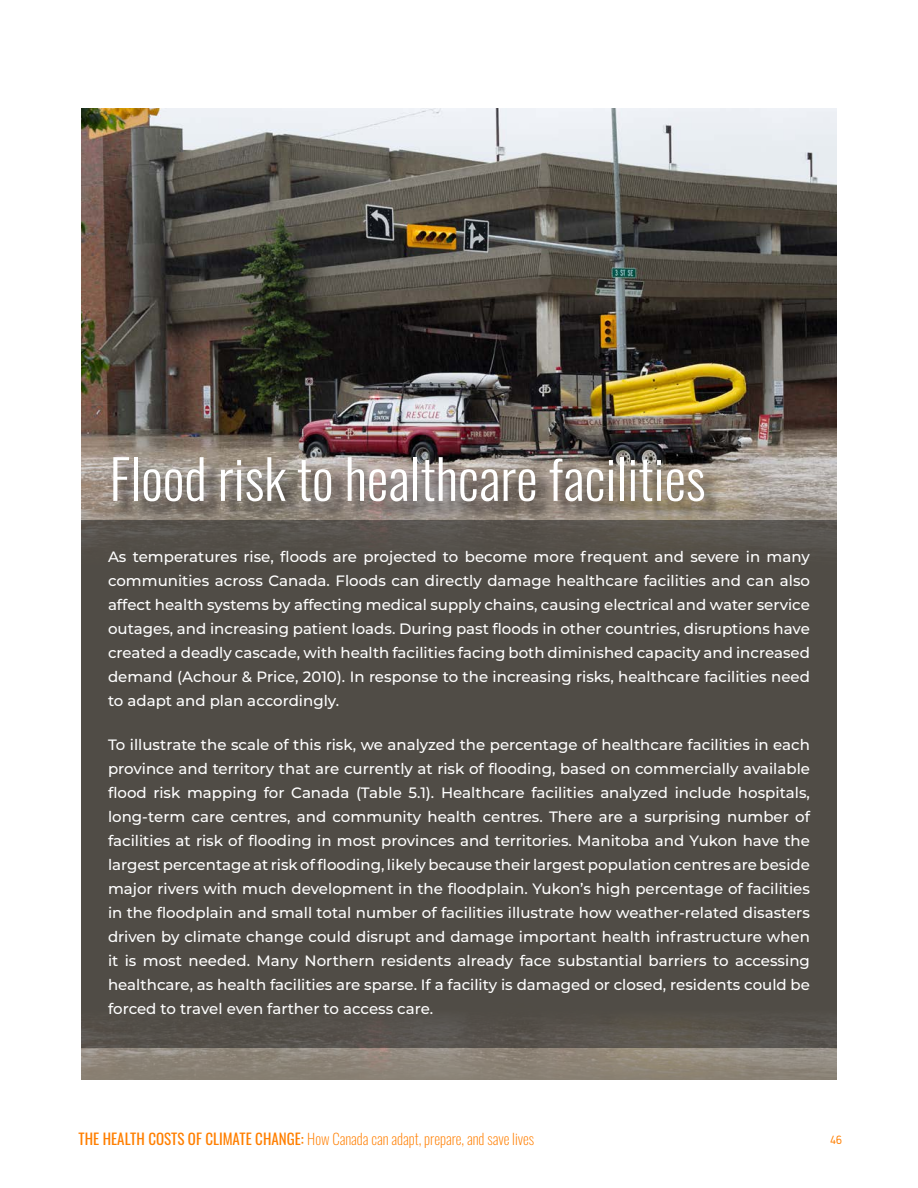
<style>
.page{position:relative;width:918px;height:1188px;background:#fff}
.page>*{position:absolute;margin:0;border:0;box-sizing:border-box;transform-origin:0 0}
.Box_title{font:300 54px "Oswald";color:#fff}
.Box_body{font:500 15px/24px "Montserrat";color:#fff;text-align:justify}
.t1{font:200 15px "Oswald";color:#ff7f00}
.t2{font:12px "DI Nosaur";color:#ff7f00}
.s1{font-weight:400}
</style>
<div class="page">
<img style="left:81px;top:108px;width:756px;height:412px">
<div style="left:81px;top:520px;width:756px;height:528px;background:#504c46"></div>
<div style="left:116px;top:460px;width:606px;height:60px;background:#231f20;opacity:.75"></div>
<p class="Box_title" style="left:110px;top:431px;width:598px">Flood risk to healthcare facilities</p>
<p class="Box_body" style="left:108px;top:544px;width:704px">As temperatures rise, floods are projected to become more frequent and severe in many communities across Canada. Floods can directly damage healthcare facilities and can also affect health systems by affecting medical supply chains, causing electrical and water service outages, and increasing patient loads. During past floods in other countries, disruptions have created a deadly cascade, with health facilities facing both diminished capacity and increased demand (Achour &amp; Price, 2010). In response to the increasing risks, healthcare facilities need to adapt and plan accordingly.</p>
<p class="Box_body" style="left:108px;top:732px;width:704px">To illustrate the scale of this risk, we analyzed the percentage of healthcare facilities in each province and territory that are currently at risk of flooding, based on commercially available flood risk mapping for Canada (Table 5.1). Healthcare facilities analyzed include hospitals, long-term care centres, and community health centres. There are a surprising number of facilities at risk of flooding in most provinces and territories. Manitoba and Yukon have the largest percentage at risk of flooding, likely because their largest population centres are beside major rivers with much development in the floodplain. Yukon’s high percentage of facilities in the floodplain and small total number of facilities illustrate how weather-related disasters driven by climate change could disrupt and damage important health infrastructure when it is most needed. Many Northern residents already face substantial barriers to accessing healthcare, as health facilities are sparse. If a facility is damaged or closed, residents could be forced to travel even farther to access care.</p>
<p class="t1" style="left:79px;top:1125px;width:457px"><span class="s1">THE HEALTH COSTS OF CLIMATE CHANGE:</span> How Canada can adapt, prepare, and save lives</p>
<p class="t2" style="left:830px;top:1132px;width:14px">46</p>
</div>
